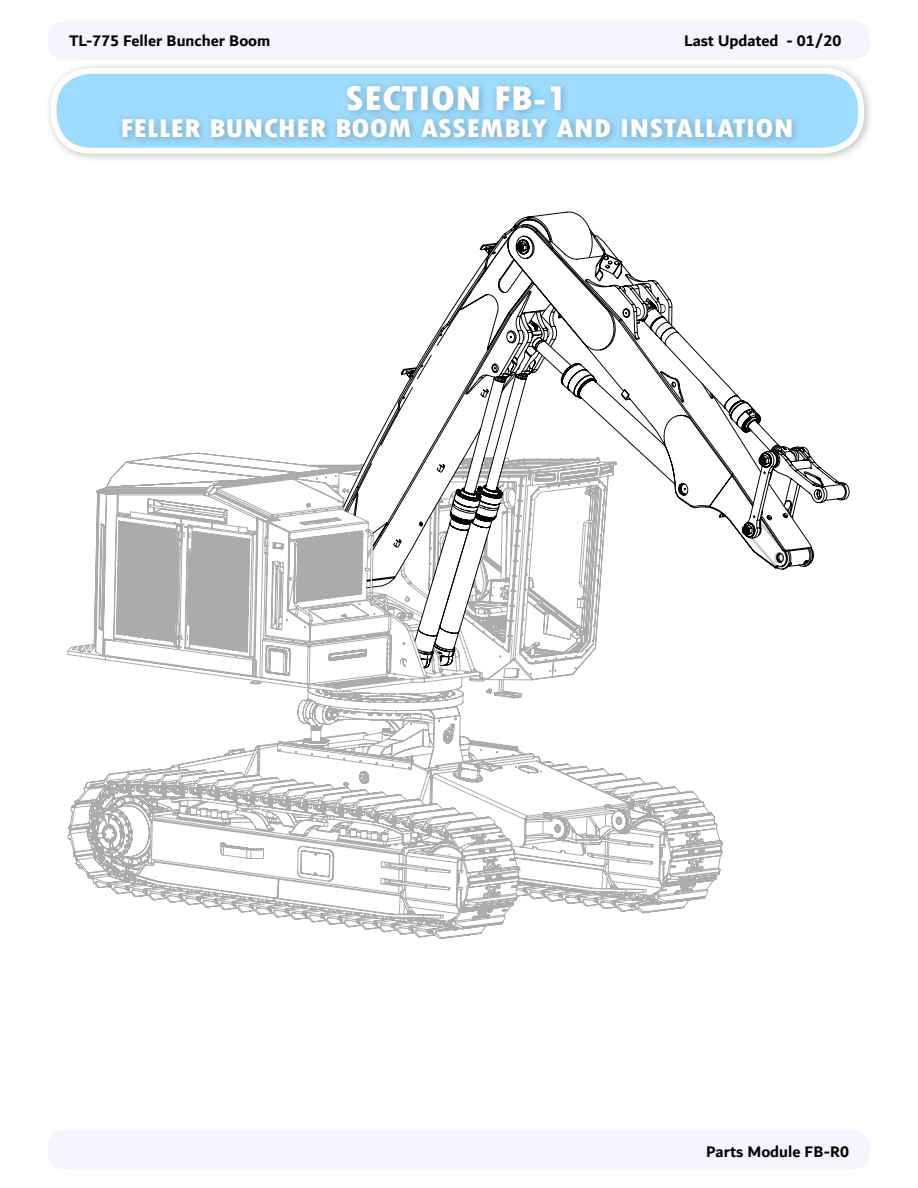
<style>
.page{position:relative;width:918px;height:1188px;background:#fff}
.page>*{position:absolute;margin:0;border:0;box-sizing:border-box;transform-origin:0 0}
.Heading_-_Parts_List{font:800 condensed 36px "Tw Cen";color:#fffefc;scale:1.2 1}
.Heading_-_Parts_List-2{font:800 condensed 27px "Tw Cen";color:#fffefc;scale:1.2 1}
.t1{font:700 16.5px "Dubai";color:#040503}
</style>
<div class="page">
<div style="left:48px;top:21px;width:822px;height:39px;background:#f6f5ff;border-radius:18px"></div>
<div style="left:48px;top:1130px;width:822px;height:40px;background:#f6f5ff;border-radius:18px"></div>
<svg style="left:68px;top:464px;width:655px;height:475px"></svg>
<svg style="left:124px;top:452px;width:410px;height:382px"></svg>
<svg style="left:594px;top:552px;width:191px;height:18px"></svg>
<svg style="left:594px;top:538px;width:129px;height:14px"></svg>
<svg style="left:741px;top:446px;width:109px;height:123px"></svg>
<svg style="left:594px;top:234px;width:200px;height:304px"></svg>
<svg style="left:344px;top:212px;width:250px;height:457px"></svg>
<svg style="left:343px;top:218px;width:208px;height:361px"></svg>
<svg style="left:366px;top:244px;width:212px;height:345px"></svg>
<div style="left:45px;top:62px;width:829px;height:102px;background:#231f20;opacity:.28"></div>
<div style="left:54px;top:71px;width:807px;height:80px;background:#9edcff;border-radius:38px"></div>
<div style="left:51px;top:68px;width:813px;height:86px;border:6px solid #fff;border-radius:38px"></div>
<div style="left:116px;top:79px;width:686px;height:68px;background:#231f20;opacity:.28"></div>
<p class="t1" style="left:69px;top:31px;width:203px">TL-775 Feller Buncher Boom</p>
<p class="t1" style="left:684px;top:31px;width:159px">Last Updated - 01/20</p>
<p class="Heading_-_Parts_List" style="left:345px;top:77px;width:187px">SECTION FB-1</p>
<p class="Heading_-_Parts_List-2" style="left:121px;top:112px;width:563px">FELLER BUNCHER BOOM ASSEMBLY AND INSTALLATION</p>
<p class="t1" style="left:706px;top:1141px;width:144px">Parts Module FB-R0</p>
</div>
